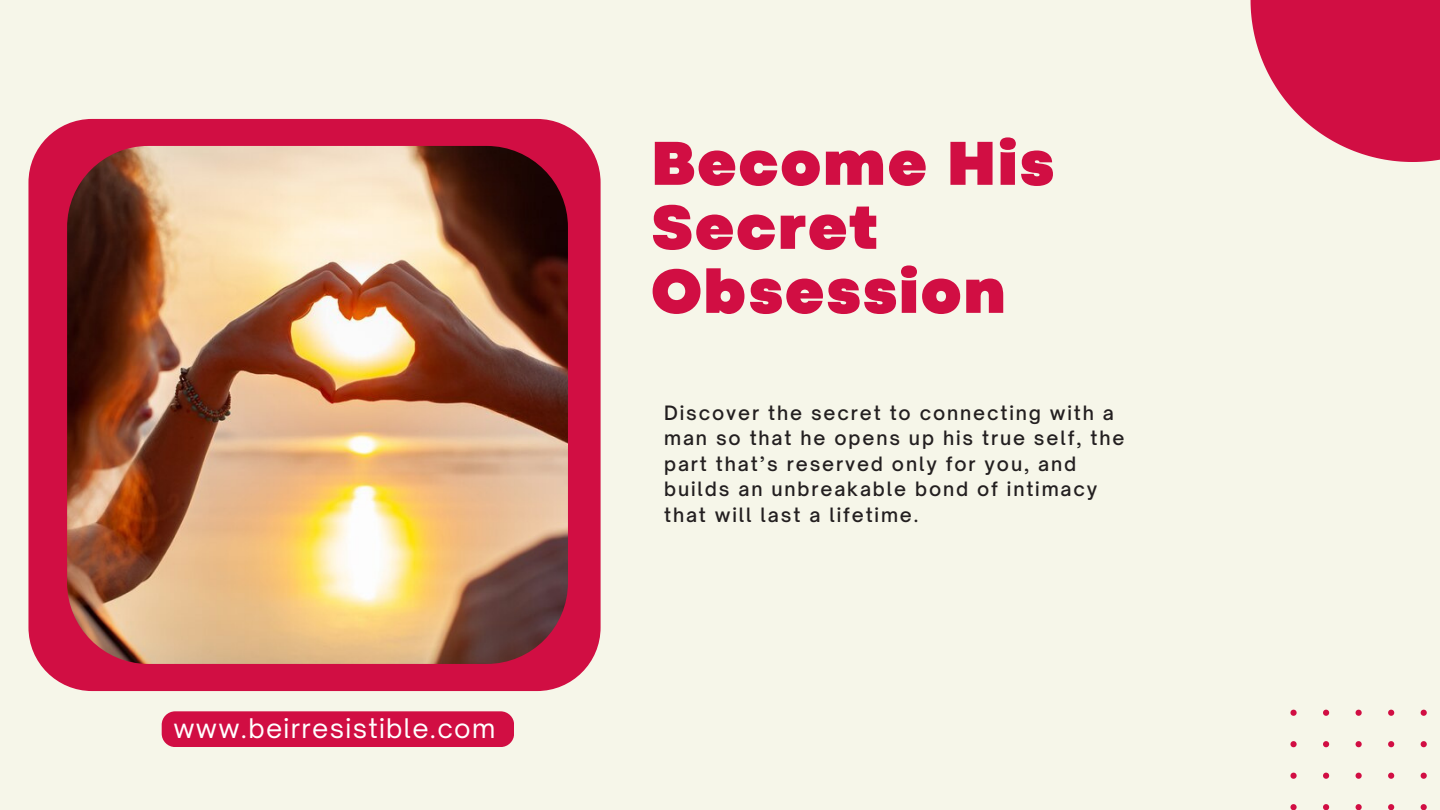
<style>
.page{position:relative;width:1440px;height:810px;background:#f6f6e9}
.page>*{position:absolute;margin:0;border:0;box-sizing:border-box;transform-origin:0 0}
.t1{font:900 64.7px/64px "Codec Pro";letter-spacing:.035em;color:#d10e43}
.t2{font:25.9px "Open Sauce One";letter-spacing:.05em;color:#fff}
.t3{font:500 18.9px/25.4px "Open Sauce One";letter-spacing:.1em;color:#231f20}
</style>
<div class="page">
<svg style="left:1290px;top:710px;width:137px;height:100px"></svg>
<svg style="left:1251px;top:0;width:189px;height:162px"></svg>
<div style="left:28px;top:119px;width:573px;height:572px;background:#d10e43;border-radius:64px"></div>
<img style="left:67px;top:134px;width:513px;height:542px">
<div style="left:162px;top:711px;width:352px;height:36px;background:#d10e43;border-radius:14px"></div>
<h1 class="t2" style="left:173px;top:712px;width:324px">www.beirresistible.com</h1>
<p class="t1" style="left:652px;top:136px;width:404px">Become His<br>Secret<br>Obsession</p>
<h2 class="t3" style="left:664px;top:400px;width:462px">Discover the secret to connecting with a man so that he opens up his true self, the part that’s reserved only for you, and builds an unbreakable bond of intimacy that will last a lifetime.</h2>
</div>
